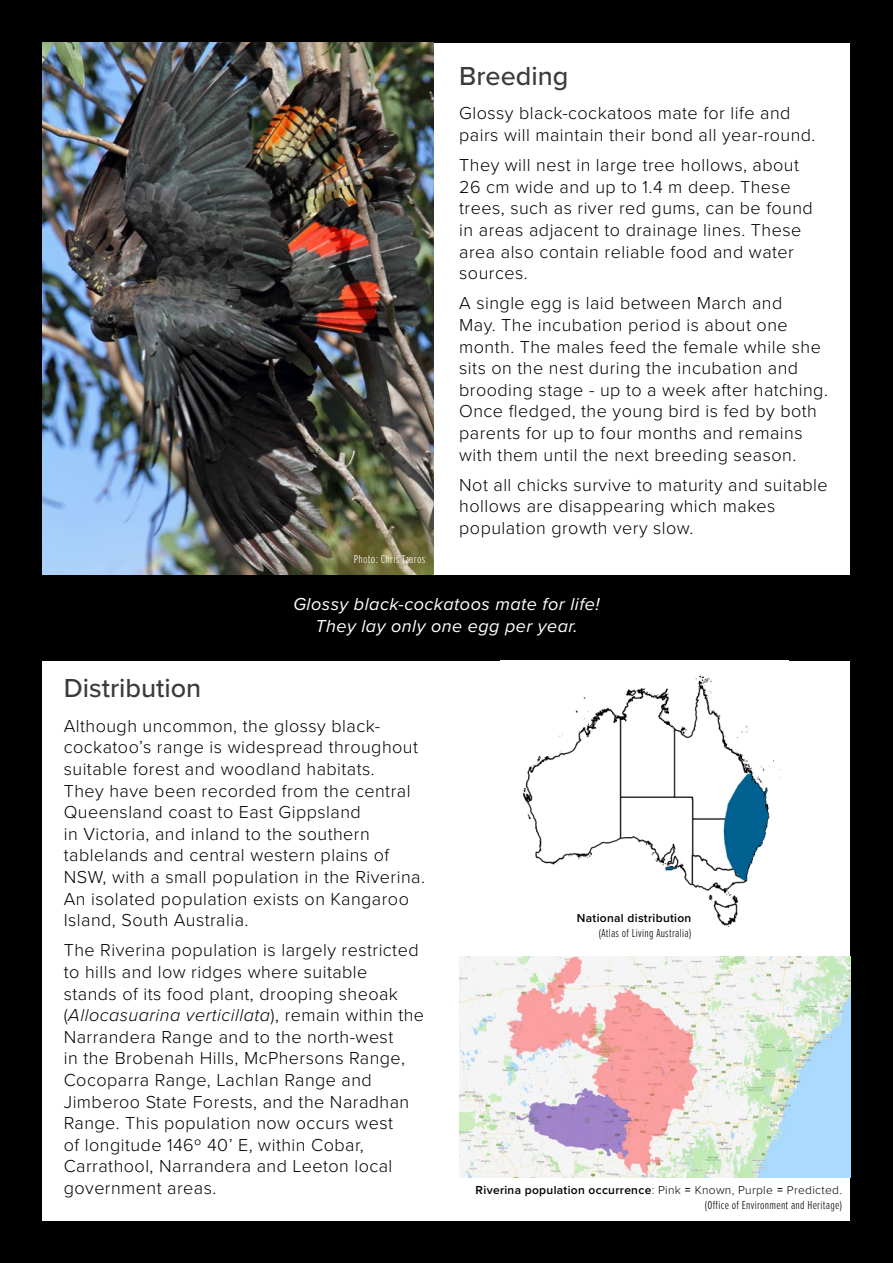
<style>
.page{position:relative;width:893px;height:1263px;background:#000}
.page>*{position:absolute;margin:0;border:0;box-sizing:border-box;transform-origin:0 0}
.t1{font:500 27px "Proxima Nova";color:#3c3c3b}
.t2{font:300 18px/21.6px "Proxima Nova";letter-spacing:.025em;color:#000}
.t3{font:italic 18px/21.6px "Proxima Nova";letter-spacing:.025em;color:#fff;text-align:center}
.t4{font:600 12px "Proxima Nova";letter-spacing:.025em;color:#000}
.t5{font:300 12px "Proxima Nova Ex Cn";letter-spacing:.025em;color:#000}
.t6{font:300 12px "Proxima Nova Ex Cn";letter-spacing:.025em;color:#fff}
.s1{font-style:italic}
.s2{font-weight:300}
.s3{font-family:"Gotham Narrow";font-weight:400}
</style>
<div class="page">
<div style="left:43px;top:43px;width:807px;height:1177px;background:#fff"></div>
<div style="left:39px;top:575px;width:815px;height:85px;background:#000"></div>
<img style="left:523px;top:675px;width:258px;height:252px">
<img style="left:43px;top:43px;width:391px;height:532px">
<img style="left:459px;top:956px;width:391px;height:221px">
<p class="t6" style="left:354px;top:551px;width:73px">Photo: Chris Tzaros</p>
<h1 class="t1" style="left:459px;top:56px;width:111px">Breeding</h1>
<p class="t2" style="left:459px;top:102px;width:358px">Glossy black-cockatoos mate for life and pairs will maintain their bond all year-round.</p>
<p class="t2" style="left:459px;top:153px;width:355px">They will nest in large tree hollows, about 26 cm wide and up to 1.4 m deep. These trees, such as river red gums, can be found in areas adjacent to drainage lines. These area also contain reliable food and water sources.</p>
<p class="t2" style="left:459px;top:291px;width:370px">A single egg is laid between March and<br>May. The incubation period is about one month. The males feed the female while she sits on the nest during the incubation and brooding stage - up to a week after hatching.<br>Once fledged, the young bird is fed by both parents for up to four months and remains with them until the next breeding season.</p>
<p class="t2" style="left:459px;top:473px;width:370px">Not all chicks survive to maturity and suitable hollows are disappearing which makes population growth very slow.</p>
<p class="t3" style="left:293px;top:593px;width:308px">Glossy black-cockatoos mate for life!<br>They lay only one egg per year.</p>
<h1 class="t1" style="left:64px;top:668px;width:139px">Distribution</h1>
<p class="t2" style="left:64px;top:714px;width:363px">Although uncommon, the glossy black&shy;cockatoo’s range is widespread throughout suitable forest and woodland habitats.<br>They have been recorded from the central Queensland coast to East Gippsland<br>in Victoria, and inland to the southern tablelands and central western plains of NSW, with a small population in the Riverina.<br>An isolated population exists on Kangaroo Island, South Australia.</p>
<p class="t2" style="left:64px;top:938px;width:362px">The Riverina population is largely restricted to hills and low ridges where suitable stands of its food plant, drooping sheoak (<span class="s1">Allocasuarina verticillata</span>), remain within the Narrandera Range and to the north-west<br>in the Brobenah Hills, McPhersons Range, Cocoparra Range, Lachlan Range and Jimberoo State Forests, and the Naradhan Range. This population now occurs west<br>of longitude 146º 40’ E, within Cobar, Carrathool, Narrandera and Leeton local government areas.</p>
<p class="t4" style="left:577px;top:909px;width:116px">National distribution</p>
<p class="t5" style="left:599px;top:924px;width:94px">(Atlas of Living Australia)</p>
<p class="t4" style="left:476px;top:1181px;width:368px">Riverina population occurrence<span class="s2">: Pink</span> <span class="s3">=</span> <span class="s2">Known, Purple</span> <span class="s3">=</span> <span class="s2">Predicted.</span></p>
<p class="t5" style="left:705px;top:1196px;width:139px">(Office of Environment and Heritage)</p>
</div>
